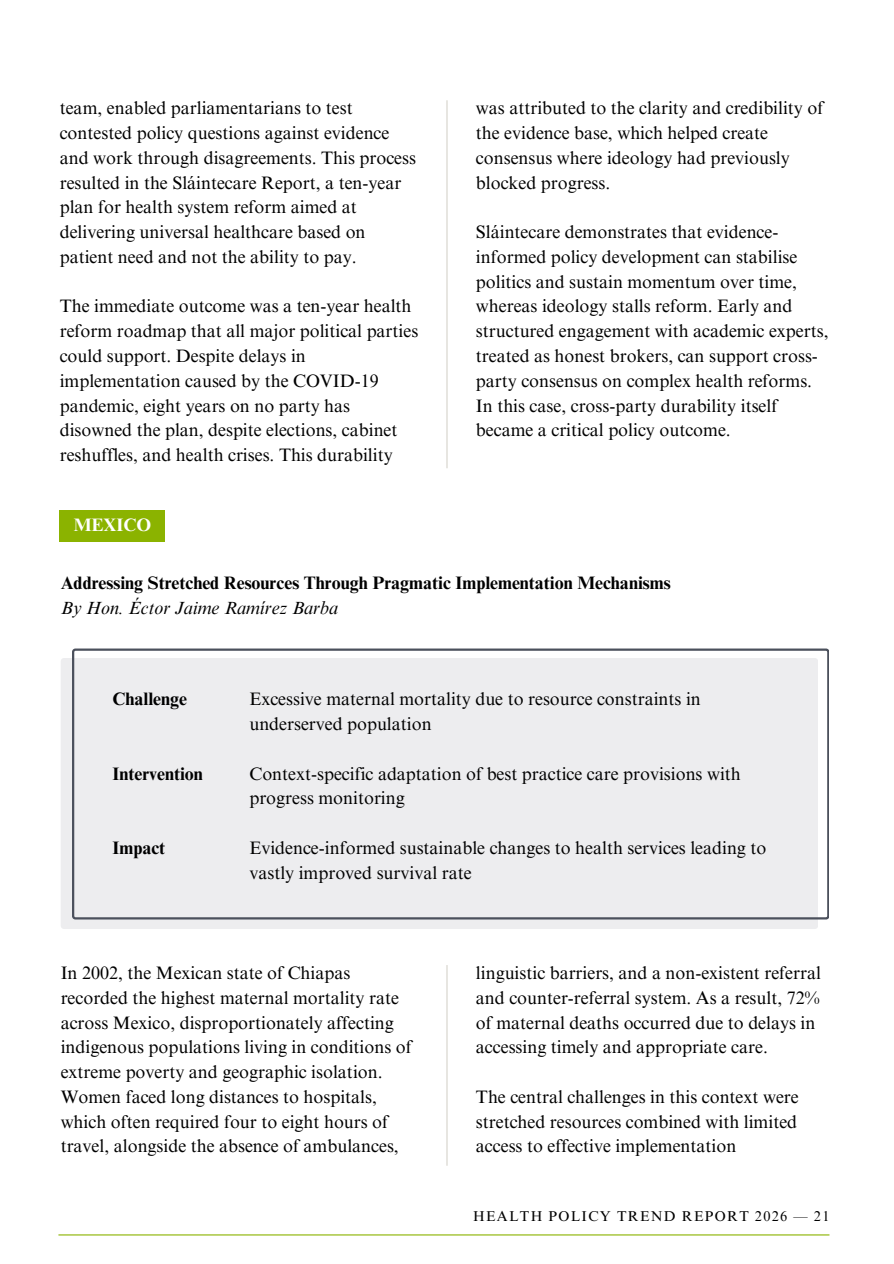
<style>
.page{position:relative;width:894px;height:1264px;background:#fff}
.page>*{position:absolute;margin:0;border:0;box-sizing:border-box;transform-origin:0 0}
.t1{font:18px/24.8px "Times NRMT Pro";color:#000}
.t2{font:700 18px "Times NRMT Pro";color:#000}
.t3{font:italic 18px "Times NRMT Pro";color:#000}
.t4{font:700 18px "Times NRMT Pro";color:#fff}
.t5{font:14.25px "Times NRMT Pro";letter-spacing:.09em;color:#000}
</style>
<div class="page">
<hr style="left:58px;top:1234px;width:771px;height:1px;background:#8bb300">
<hr style="left:446px;top:100px;width:1px;height:368px;background:#d5d3cb">
<div style="left:61px;top:658px;width:756px;height:271px;background:#ededef"></div>
<svg style="left:72px;top:648px;width:756px;height:271px"></svg>
<div style="left:60px;top:510px;width:105px;height:32px;background:#8bb300"></div>
<hr style="left:446px;top:965px;width:1px;height:200px;background:#d5d3cb">
<p class="t1" style="left:60px;top:98px;width:357px">team, enabled parliamentarians to test contested policy questions against evidence and work through disagreements. This process resulted in the Sláintecare Report, a ten-year plan for health system reform aimed at delivering universal healthcare based on patient need and not the ability to pay.</p>
<p class="t1" style="left:60px;top:296px;width:360px">The immediate outcome was a ten-year health reform roadmap that all major political parties could support. Despite delays in implementation caused by the COVID-19 pandemic, eight years on no party has disowned the plan, despite elections, cabinet reshuffles, and health crises. This durability</p>
<p class="t4" style="left:74px;top:518px;width:79px">MEXICO</p>
<p class="t1" style="left:476px;top:98px;width:349px">was attributed to the clarity and credibility of the evidence base, which helped create consensus where ideology had previously blocked progress.</p>
<p class="t1" style="left:476px;top:222px;width:354px">Sláintecare demonstrates that evidence&shy;informed policy development can stabilise politics and sustain momentum over time, whereas ideology stalls reform. Early and structured engagement with academic experts, treated as honest brokers, can support cross&shy;party consensus on complex health reforms.<br>In this case, cross-party durability itself became a critical policy outcome.</p>
<p class="t2" style="left:61px;top:576px;width:611px">Addressing Stretched Resources Through Pragmatic Implementation Mechanisms</p>
<p class="t3" style="left:61px;top:601px;width:279px">By Hon. Éctor Jaime Ramírez Barba</p>
<p class="t2" style="left:112px;top:692px;width:76px">Challenge</p>
<p class="t2" style="left:112px;top:766px;width:92px">Intervention</p>
<p class="t2" style="left:112px;top:841px;width:54px">Impact</p>
<p class="t1" style="left:249px;top:689px;width:453px">Excessive maternal mortality due to resource constraints in underserved population</p>
<p class="t1" style="left:249px;top:763px;width:493px">Context-specific adaptation of best practice care provisions with progress monitoring</p>
<p class="t1" style="left:249px;top:837px;width:518px">Evidence-informed sustainable changes to health services leading to vastly improved survival rate</p>
<p class="t1" style="left:61px;top:962px;width:352px">In 2002, the Mexican state of Chiapas recorded the highest maternal mortality rate across Mexico, disproportionately affecting indigenous populations living in conditions of extreme poverty and geographic isolation.<br>Women faced long distances to hospitals, which often required four to eight hours of travel, alongside the absence of ambulances,</p>
<p class="t1" style="left:476px;top:962px;width:346px">linguistic barriers, and a non-existent referral and counter-referral system. As a result, 72% of maternal deaths occurred due to delays in accessing timely and appropriate care.</p>
<p class="t1" style="left:476px;top:1086px;width:324px;text-align:justify">The central challenges in this context were stretched resources combined with limited access to effective implementation</p>
<p class="t5" style="left:473px;top:1210px;width:358px">HEALTH POLICY TREND REPORT 2026 — 21</p>
</div>
